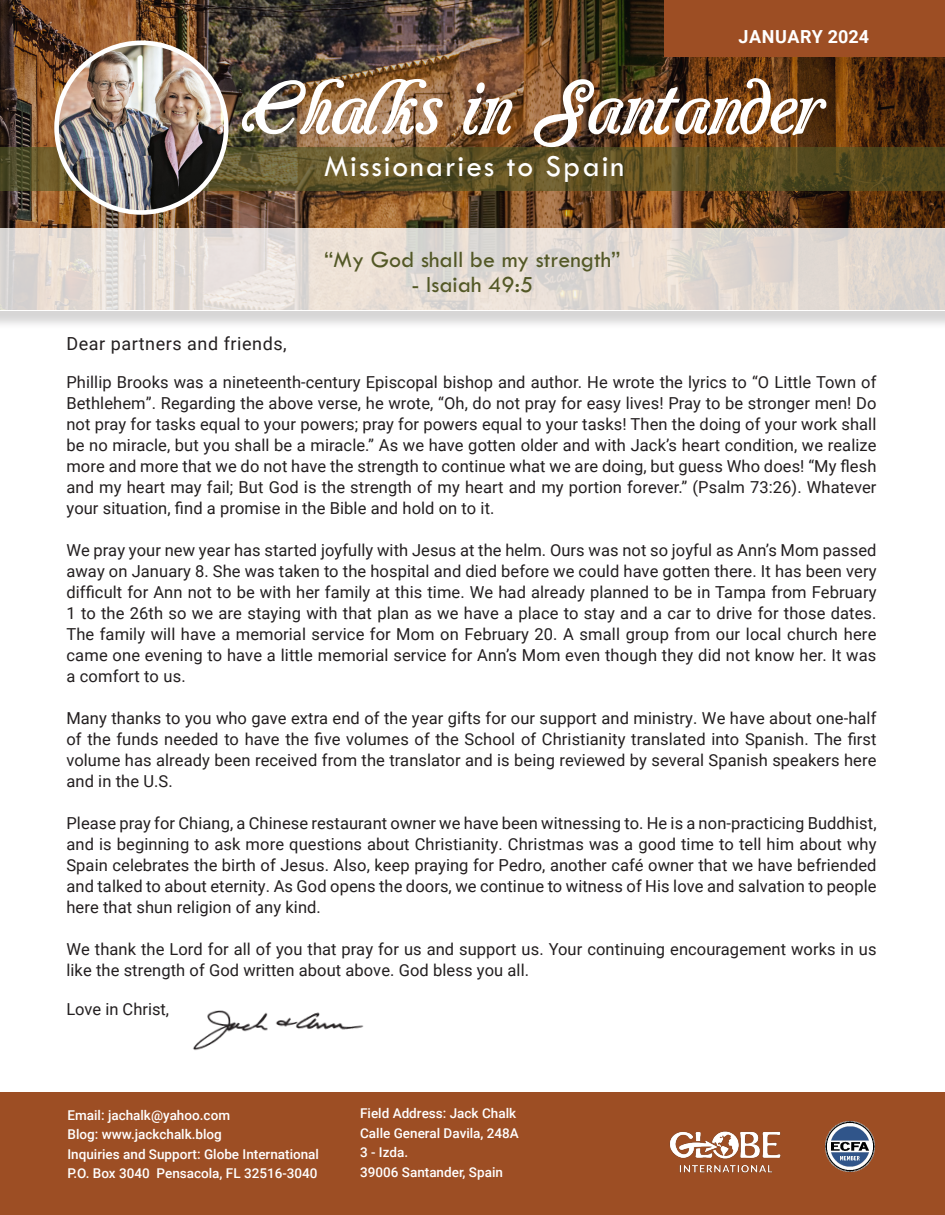
<style>
.page{position:relative;width:945px;height:1215px;background:#fff}
.page>*{position:absolute;margin:0;border:0;box-sizing:border-box;transform-origin:0 0}
.t1{font:31.5px "Tw Cen MT Std";letter-spacing:.06em;color:#fff}
.t2{font:24px "Tw Cen MT Std";color:#535826}
.t3{font:18px "Roboto";letter-spacing:.03em;color:#231f20}
.t4{font:700 18px "Roboto";letter-spacing:.025em;color:#fff}
.t5{font:16.5px/21px "Roboto";letter-spacing:.005em;color:#231f20;text-align:justify}
.t6{font:500 13.5px "Roboto";color:#fff}
</style>
<div class="page">
<div style="left:0;top:1092px;width:945px;height:123px;background:#9d4e24"></div>
<img style="left:0;top:0;width:945px;height:229px">
<svg style="left:0;top:147px;width:945px;height:44px;background:#5f5327"></svg>
<img style="left:826px;top:1122px;width:49px;height:49px">
<img style="left:669px;top:1131px;width:112px;height:42px">
<img style="left:193px;top:1010px;width:171px;height:41px">
<img style="left:57px;top:43px;width:169px;height:169px;border-radius:85px">
<div style="left:54px;top:40px;width:175px;height:175px;border:5px solid #fff;border-radius:50%"></div>
<img style="left:242px;top:78px;width:584px;height:69px">
<div style="left:665px;top:0;width:280px;height:57px;background:#9d4e24"></div>
<div style="left:0;top:231px;width:945px;height:99px;background:#231f20;opacity:.23"></div>
<svg style="left:0;top:229px;width:945px;height:82px;background:#e3dbd5"></svg>
<p class="t1" style="left:324px;top:150px;width:302px">Missionaries to Spain</p>
<p class="t2" style="left:324px;top:246px;width:298px">“My God shall be my strength”</p>
<p class="t2" style="left:412px;top:272px;width:123px">- Isaiah 49:5</p>
<p class="t4" style="left:738px;top:24px;width:132px">JANUARY 2024</p>
<p class="t3" style="left:66px;top:331px;width:222px">Dear partners and friends,</p>
<p class="t5" style="left:66px;top:371px;width:812px">Phillip Brooks was a nineteenth-century Episcopal bishop and author. He wrote the lyrics to “O Little Town of Bethlehem”. Regarding the above verse, he wrote, “Oh, do not pray for easy lives! Pray to be stronger men! Do not pray for tasks equal to your powers; pray for powers equal to your tasks! Then the doing of your work shall be no miracle, but you shall be a miracle.” As we have gotten older and with Jack’s heart condition, we realize more and more that we do not have the strength to continue what we are doing, but guess Who does! “My flesh and my heart may fail; But God is the strength of my heart and my portion forever.” (Psalm 73:26). Whatever your situation, find a promise in the Bible and hold on to it.</p>
<p class="t5" style="left:66px;top:539px;width:812px">We pray your new year has started joyfully with Jesus at the helm. Ours was not so joyful as Ann’s Mom passed away on January 8. She was taken to the hospital and died before we could have gotten there. It has been very difficult for Ann not to be with her family at this time. We had already planned to be in Tampa from February 1 to the 26th so we are staying with that plan as we have a place to stay and a car to drive for those dates.<br>The family will have a memorial service for Mom on February 20. A small group from our local church here came one evening to have a little memorial service for Ann’s Mom even though they did not know her. It was a comfort to us.</p>
<p class="t5" style="left:66px;top:707px;width:812px">Many thanks to you who gave extra end of the year gifts for our support and ministry. We have about one-half of the funds needed to have the five volumes of the School of Christianity translated into Spanish. The first volume has already been received from the translator and is being reviewed by several Spanish speakers here and in the U.S.</p>
<p class="t5" style="left:66px;top:812px;width:812px">Please pray for Chiang, a Chinese restaurant owner we have been witnessing to. He is a non-practicing Buddhist, and is beginning to ask more questions about Christianity. Christmas was a good time to tell him about why Spain celebrates the birth of Jesus. Also, keep praying for Pedro, another café owner that we have befriended and talked to about eternity. As God opens the doors, we continue to witness of His love and salvation to people here that shun religion of any kind.</p>
<p class="t5" style="left:66px;top:938px;width:812px">We thank the Lord for all of you that pray for us and support us. Your continuing encouragement works in us like the strength of God written about above. God bless you all.</p>
<p class="t5" style="left:66px;top:998px;width:104px">Love in Christ,</p>
<p class="t6" style="left:68px;top:1105px;width:164px">Email: jachalk@yahoo.com</p>
<p class="t6" style="left:68px;top:1125px;width:156px">Blog: www.jackchalk.blog</p>
<p class="t6" style="left:68px;top:1144px;width:253px">Inquiries and Support: Globe International</p>
<p class="t6" style="left:68px;top:1164px;width:251px">P.O. Box 3040 Pensacola, FL 32516-3040</p>
<p class="t6" style="left:360px;top:1104px;width:157px">Field Address: Jack Chalk</p>
<p class="t6" style="left:360px;top:1124px;width:160px">Calle General Davila, 248A</p>
<p class="t6" style="left:360px;top:1143px;width:50px">3 - Izda.</p>
<p class="t6" style="left:360px;top:1163px;width:144px">39006 Santander, Spain</p>
</div>
